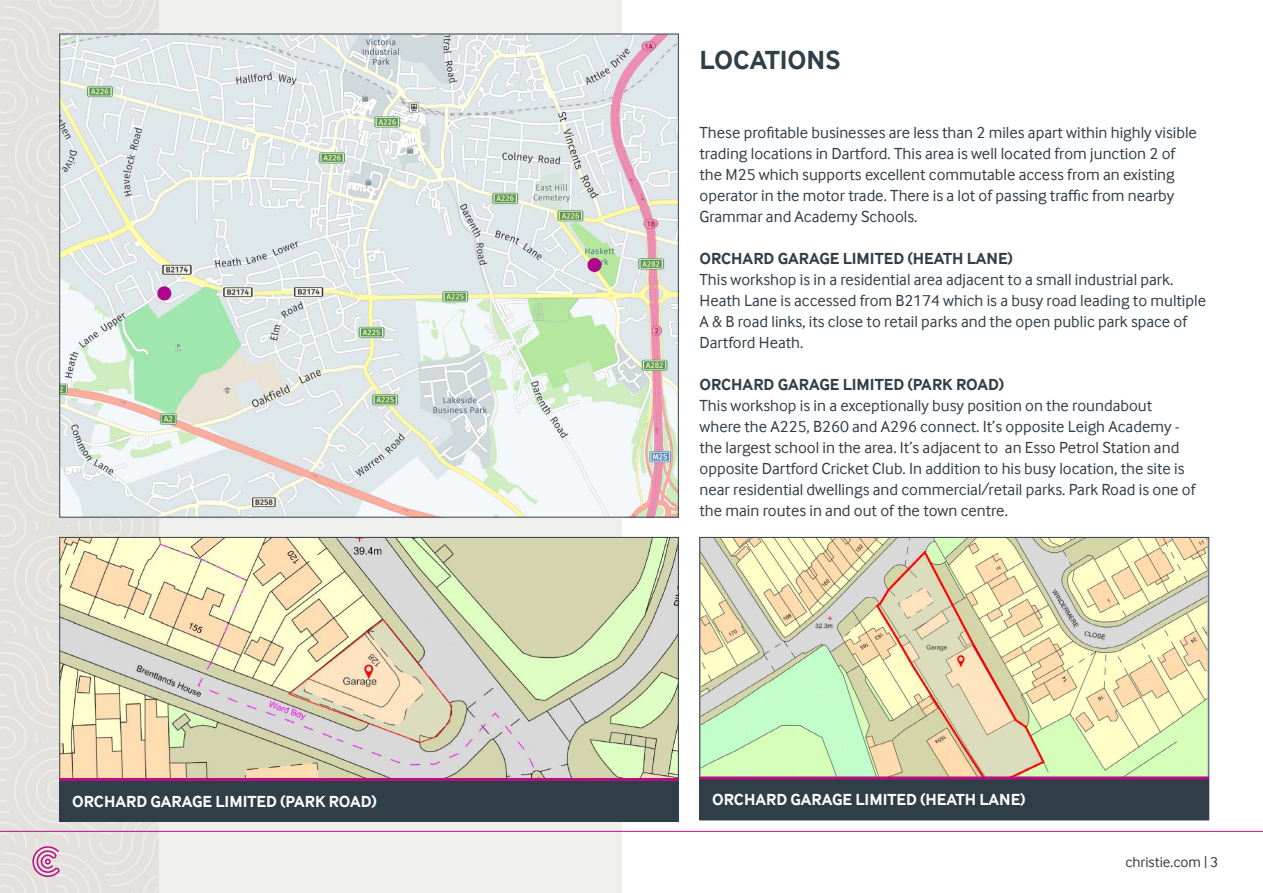
<style>
.page{position:relative;width:1263px;height:893px;background:#fff}
.page>*{position:absolute;margin:0;border:0;box-sizing:border-box;transform-origin:0 0}
.t1{font:700 27px "Inter Face";color:#303e47}
.t2{font:16.5px/21px "Inter Face";color:#323e48}
.t3{font:700 16.5px "Inter Face";color:#323e48}
.t4{font:700 16.5px "Inter Face";color:#fff}
.t5{font:15px "Inter Face";color:#303e47}
</style>
<div class="page">
<div style="left:158px;top:0;width:464px;height:893px;background:#efefed"></div>
<img style="left:0;top:0;width:158px;height:893px">
<hr style="left:0;top:831px;width:1263px;height:1px;background:#b80e80">
<svg style="left:32px;top:846px;width:28px;height:31px"></svg>
<img style="left:62px;top:36px;width:614px;height:479px">
<img style="left:62px;top:539px;width:614px;height:239px">
<div style="left:60px;top:781px;width:618px;height:41px;background:#303e47"></div>
<hr style="left:60px;top:778px;width:618px;height:3px;background:#b80e80">
<img style="left:701px;top:539px;width:506px;height:237px">
<div style="left:699px;top:779px;width:510px;height:41px;background:#303e47"></div>
<hr style="left:699px;top:776px;width:510px;height:3px;background:#b80e80">
<p class="t1" style="left:699px;top:44px;width:142px">LOCATIONS</p>
<p class="t2" style="left:699px;top:122px;width:499px">These profitable businesses are less than 2 miles apart within highly visible trading locations in Dartford. This area is well located from junction 2 of the M25 which supports excellent commutable access from an existing operator in the motor trade. There is a lot of passing traffic from nearby Grammar and Academy Schools.</p>
<p class="t3" style="left:699px;top:249px;width:315px">ORCHARD GARAGE LIMITED (HEATH LANE)</p>
<p class="t2" style="left:699px;top:269px;width:508px">This workshop is in a residential area adjacent to a small industrial park.<br>Heath Lane is accessed from B2174 which is a busy road leading to multiple A &amp; B road links, its close to retail parks and the open public park space of Dartford Heath.</p>
<p class="t3" style="left:699px;top:375px;width:306px">ORCHARD GARAGE LIMITED (PARK ROAD)</p>
<p class="t2" style="left:699px;top:395px;width:498px">This workshop is in a exceptionally busy position on the roundabout where the A225, B260 and A296 connect. It’s opposite Leigh Academy - the largest school in the area. It’s adjacent to an Esso Petrol Station and opposite Dartford Cricket Club. In addition to his busy location, the site is near residential dwellings and commercial/retail parks. Park Road is one of the main routes in and out of the town centre.</p>
<p class="t4" style="left:72px;top:792px;width:306px">ORCHARD GARAGE LIMITED (PARK ROAD)</p>
<p class="t4" style="left:712px;top:790px;width:315px">ORCHARD GARAGE LIMITED (HEATH LANE)</p>
<p class="t5" style="left:1125px;top:853px;width:94px">christie.com | 3</p>
</div>
